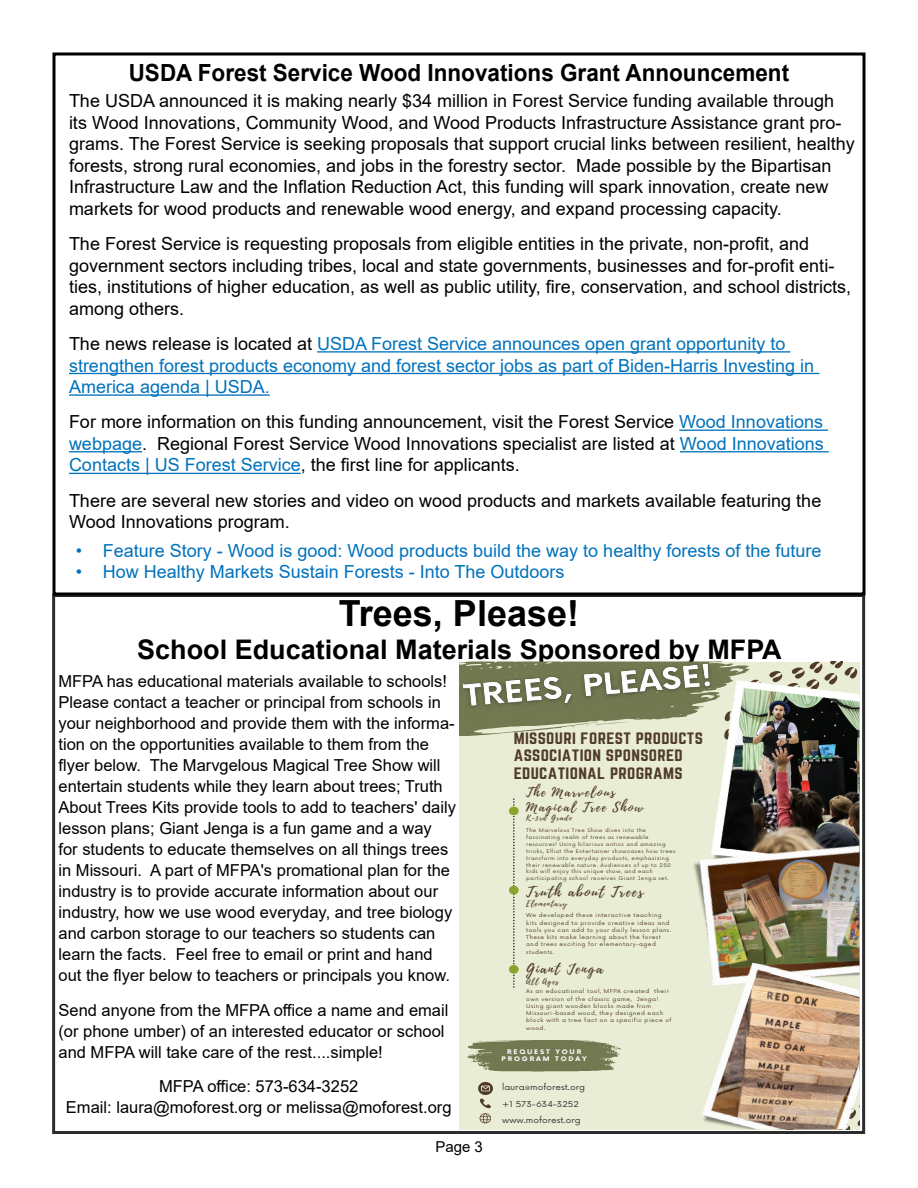
<style>
.page{position:relative;width:918px;height:1188px;background:#fff}
.page>*{position:absolute;margin:0;border:0;box-sizing:border-box;transform-origin:0 0}
.t1{font:700 36px "Arial";color:#000}
.t2{font:700 27px "Arial";color:#000}
.t3{font:700 23.7px "Arial";color:#000;scale:.95 1}
.t4{font:18px/21.6px "Arial";color:#000}
.t5{font:18px/21.6px "Arial";color:#0072bc}
.t6{font:16.5px/21px "Arial";color:#000}
.t7{font:15px "Arial";color:#000}
.t8{font:14.4px/17.5px "Norwester";letter-spacing:.02em;color:#503b28;scale:1.13 1}
.t9{font:13.35px "Playlist Script";letter-spacing:.1em;color:#503b28;scale:1.13 1}
.t10{font:12.15px/14.4px "Playlist Script";letter-spacing:.1em;color:#503b28;scale:1.13 1}
.t11{font:7.8px/16.6px "Now";color:#323232;scale:1.13 1}
.t12{font:7.5px "Playlist Script";letter-spacing:.1em;color:#503b28;scale:1.13 1}
.t13{font:7.2px "Playlist Script";letter-spacing:.1em;color:#503b28;scale:1.13 1}
.t14{font:700 6.15px/7.2px "Now";letter-spacing:.255em;color:#fff;text-align:center;scale:1.13 1}
.t15{font:5.1px/7.4px "Now";letter-spacing:.08em;color:#503b28;scale:1.13 1}
.t16{font:4.8px/6.8px "Now";letter-spacing:.08em;color:#503b28;scale:1.13 1}
.s1{color:#000}
.s2{color:#0072bc}
</style>
<div class="page">
<div style="left:52px;top:594px;width:813px;height:540px;border:3px solid #000"></div>
<hr style="left:317px;top:351px;width:473px;height:2px;background:#0072bc">
<hr style="left:69px;top:373px;width:750px;height:1px;background:#0072bc">
<hr style="left:69px;top:394px;width:201px;height:2px;background:#0072bc">
<hr style="left:679px;top:430px;width:149px;height:1px;background:#0072bc">
<hr style="left:69px;top:451px;width:73px;height:1px;background:#0072bc">
<hr style="left:680px;top:451px;width:149px;height:1px;background:#0072bc">
<hr style="left:69px;top:473px;width:232px;height:1px;background:#0072bc">
<div style="left:52px;top:52px;width:814px;height:544px;border:3px solid #000"></div>
<div style="left:459px;top:662px;width:400px;height:467px;background:#e9edd5"></div>
<svg style="left:459px;top:662px;width:398px;height:74px"></svg>
<img style="left:712px;top:681px;width:148px;height:146px">
<svg style="left:782px;top:1129px;width:13px;height:1px"></svg>
<svg style="left:805px;top:1129px;width:55px;height:1px"></svg>
<svg style="left:509px;top:798px;width:10px;height:190px"></svg>
<img style="left:693px;top:827px;width:167px;height:133px">
<img style="left:702px;top:960px;width:158px;height:169px">
<svg style="left:478px;top:1082px;width:15px;height:41px"></svg>
<svg style="left:466px;top:1040px;width:155px;height:31px;background:#848b65"></svg>
<img style="left:459px;top:662px;width:261px;height:59px">
<h3 class="t3" style="left:129px;top:56px;width:697px">USDA Forest Service Wood Innovations Grant Announcement</h3>
<p class="t4" style="left:69px;top:90px;width:787px">The USDA announced it is making nearly $34 million in Forest Service funding available through its Wood Innovations, Community Wood, and Wood Products Infrastructure Assistance grant pro&shy;grams. The Forest Service is seeking proposals that support crucial links between resilient, healthy forests, strong rural economies, and jobs in the forestry sector. Made possible by the Bipartisan Infrastructure Law and the Inflation Reduction Act, this funding will spark innovation, create new markets for wood products and renewable wood energy, and expand processing capacity.</p>
<p class="t4" style="left:69px;top:233px;width:784px">The Forest Service is requesting proposals from eligible entities in the private, non-profit, and government sectors including tribes, local and state governments, businesses and for-profit enti&shy;ties, institutions of higher education, as well as public utility, fire, conservation, and school districts, among others.</p>
<p class="t5" style="left:69px;top:333px;width:747px"><span class="s1">The news release is located at</span> USDA Forest Service announces open grant opportunity to strengthen forest products economy and forest sector jobs as part of Biden-Harris Investing in<br>America agenda | USDA.</p>
<p class="t4" style="left:69px;top:411px;width:756px;text-align:justify">For more information on this funding announcement, visit the Forest Service <span class="s2">Wood Innovations webpage</span>. Regional Forest Service Wood Innovations specialist are listed at <span class="s2">Wood Innovations Contacts | US Forest Service</span>, the first line for applicants.</p>
<p class="t4" style="left:69px;top:489px;width:754px">There are several new stories and video on wood products and markets available featuring the<br>Wood Innovations program.</p>
<p class="t5" style="left:76px;top:539px;width:747px">• Feature Story - Wood is good: Wood products build the way to healthy forests of the future</p>
<p class="t5" style="left:76px;top:561px;width:490px">• How Healthy Markets Sustain Forests - Into The Outdoors</p>
<h1 class="t1" style="left:339px;top:588px;width:242px">Trees, Please!</h1>
<h2 class="t2" style="left:137px;top:630px;width:646px">School Educational Materials Sponsored by MFPA</h2>
<p class="t6" style="left:58px;top:671px;width:399px">MFPA has educational materials available to schools!<br>Please contact a teacher or principal from schools in your neighborhood and provide them with the informa&shy;tion on the opportunities available to them from the flyer below. The Marvgelous Magical Tree Show will entertain students while they learn about trees; Truth About Trees Kits provide tools to add to teachers' daily lesson plans; Giant Jenga is a fun game and a way<br>for students to educate themselves on all things trees in Missouri. A part of MFPA's promational plan for the industry is to provide accurate information about our industry, how we use wood everyday, and tree biology and carbon storage to our teachers so students can learn the facts. Feel free to email or print and hand out the flyer below to teachers or principals you know.</p>
<p class="t6" style="left:58px;top:999px;width:391px">Send anyone from the MFPA office a name and email (or phone umber) of an interested educator or school and MFPA will take care of the rest....simple!</p>
<p class="t6" style="left:66px;top:1076px;width:387px;text-align:center">MFPA office: 573-634-3252<br>Email: laura@moforest.org or melissa@moforest.org</p>
<p class="t7" style="left:435px;top:1136px;width:49px">Page 3</p>
<p class="t8" style="left:514px;top:730px;width:169px">MISSOURI FOREST PRODUCTS<br>ASSOCIATION SPONSORED<br>EDUCATIONAL PROGRAMS</p>
<p class="t10" style="left:526px;top:786px;width:105px">The Marvelous<br>Magical Tree Show</p>
<p class="t13" style="left:526px;top:813px;width:42px">K-3rd Grade</p>
<p class="t16" style="left:526px;top:827px;width:133px">The Marvelous Tree Show dives into the fascinating realm of trees as renewable resources! Using hilarious antics and amazing tricks, Elliot the Entertainer showcases how trees transform into everyday products, emphasizing their renewable nature. Audiences of up to 250 kids will enjoy this unique show, and each participating school receives Giant Jenga set.</p>
<p class="t9" style="left:526px;top:882px;width:105px">Truth about Trees</p>
<p class="t12" style="left:526px;top:898px;width:38px">Elementary</p>
<p class="t15" style="left:526px;top:911px;width:130px">We developed these interactive teaching kits designed to provide creative ideas and tools you can add to your daily lesson plans.<br>These kits make learning about the forest and trees exciting for elementary-aged students.</p>
<p class="t9" style="left:526px;top:959px;width:69px">Giant Jenga</p>
<p class="t12" style="left:526px;top:977px;width:30px">All Ages</p>
<p class="t15" style="left:526px;top:987px;width:130px">As an educational tool, MFPA created their own version of the classic game, Jenga!<br>Using giant wooden blocks made from Missouri-based wood, they designed each block with a tree fact on a specific piece of wood.</p>
<p class="t14" style="left:502px;top:1048px;width:77px">REQUEST YOUR<br>PROGRAM TODAY</p>
<p class="t11" style="left:502px;top:1078px;width:75px">laura@moforest.org +1 573-634-3252 www.moforest.org</p>
</div>
